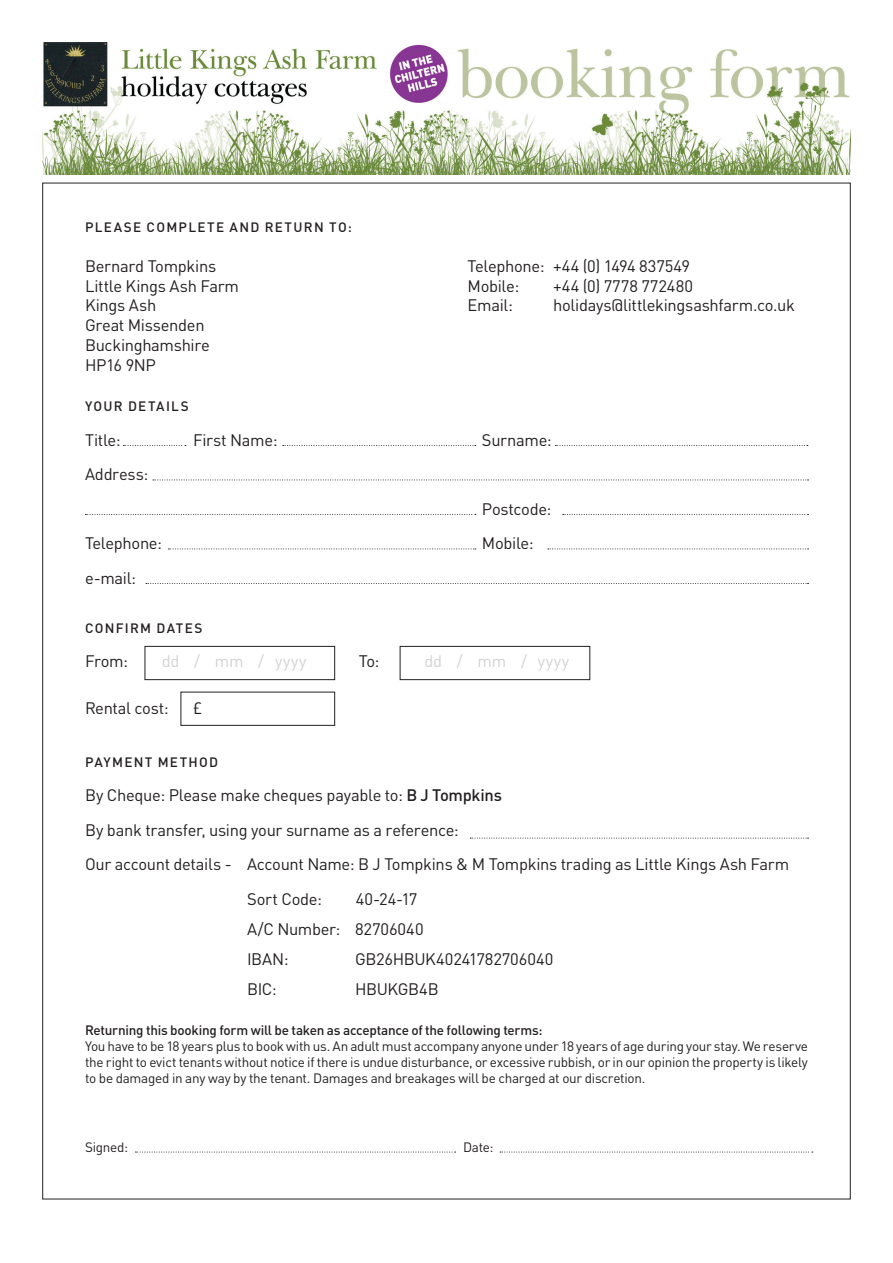
<style>
.page{position:relative;width:893px;height:1263px;background:#fff}
.page>*{position:absolute;margin:0;border:0;box-sizing:border-box;transform-origin:0 0}
.copy{font:16.5px/34.5px "DIN";letter-spacing:-.02em;color:#231f20}
.copy-2{font:16.5px "DIN";letter-spacing:.035em;color:#d1d2d4}
.small{font:13.5px/16.2px "DIN";letter-spacing:-.02em;color:#231f20;text-align:justify}
.small-2{font:500 13.5px "DIN";letter-spacing:-.02em;color:#231f20}
.subhead{font:500 13.5px "DIN";letter-spacing:.095em;color:#231f20}
.s1{font-weight:500}
</style>
<div class="page">
<img style="left:43px;top:43px;width:807px;height:131px">
<svg style="left:123px;top:445px;width:63px;height:1px"></svg>
<svg style="left:283px;top:445px;width:193px;height:1px"></svg>
<svg style="left:153px;top:480px;width:655px;height:1px"></svg>
<svg style="left:563px;top:514px;width:245px;height:1px"></svg>
<svg style="left:548px;top:549px;width:260px;height:1px"></svg>
<svg style="left:85px;top:514px;width:391px;height:1px"></svg>
<svg style="left:168px;top:549px;width:308px;height:1px"></svg>
<svg style="left:146px;top:583px;width:662px;height:1px"></svg>
<svg style="left:470px;top:838px;width:338px;height:1px"></svg>
<svg style="left:135px;top:1152px;width:321px;height:1px"></svg>
<svg style="left:500px;top:1152px;width:313px;height:1px"></svg>
<svg style="left:555px;top:445px;width:253px;height:1px"></svg>
<div style="left:145px;top:646px;width:190px;height:34px;border:1px solid #231f20"></div>
<div style="left:400px;top:646px;width:190px;height:34px;border:1px solid #231f20"></div>
<p class="subhead" style="left:85px;top:219px;width:268px">PLEASE COMPLETE AND RETURN TO:</p>
<p class="copy" style="left:85px;top:248px;width:133px">Bernard Tompkins</p>
<p class="copy" style="left:468px;top:248px;width:224px">Telephone: +44 (0) 1494 837549</p>
<p class="copy" style="left:85px;top:268px;width:156px">Little Kings Ash Farm</p>
<p class="copy" style="left:468px;top:268px;width:53px">Mobile:</p>
<p class="copy" style="left:553px;top:268px;width:141px">+44 (0) 7778 772480</p>
<p class="copy" style="left:85px;top:288px;width:73px">Kings Ash</p>
<p class="copy" style="left:468px;top:288px;width:47px">Email:</p>
<p class="copy" style="left:553px;top:288px;width:243px">holidays@littlekingsashfarm.co.uk</p>
<p class="copy" style="left:85px;top:308px;width:121px">Great Missenden</p>
<p class="copy" style="left:85px;top:328px;width:126px">Buckinghamshire</p>
<p class="copy" style="left:85px;top:347px;width:72px">HP16 9NP</p>
<p class="subhead" style="left:85px;top:398px;width:105px">YOUR DETAILS</p>
<p class="copy" style="left:85px;top:422px;width:37px">Title:</p>
<p class="copy" style="left:193px;top:422px;width:86px">First Name:</p>
<p class="copy" style="left:482px;top:422px;width:71px">Surname:</p>
<p class="copy" style="left:85px;top:457px;width:65px">Address:</p>
<p class="copy" style="left:482px;top:491px;width:71px">Postcode:</p>
<p class="copy" style="left:85px;top:526px;width:79px">Telephone:</p>
<p class="copy" style="left:482px;top:526px;width:53px">Mobile:</p>
<p class="copy" style="left:85px;top:560px;width:53px">e-mail:</p>
<p class="subhead" style="left:85px;top:619px;width:119px">CONFIRM DATES</p>
<p class="copy" style="left:85px;top:643px;width:45px">From:</p>
<p class="copy-2" style="left:162px;top:651px;width:146px">dd / mm / yyyy</p>
<p class="copy" style="left:359px;top:643px;width:22px">To:</p>
<p class="copy-2" style="left:424px;top:651px;width:146px">dd / mm / yyyy</p>
<p class="copy" style="left:85px;top:691px;width:85px">Rental cost:</p>
<p class="copy" style="left:193px;top:691px;width:11px">£</p>
<p class="subhead" style="left:85px;top:753px;width:135px">PAYMENT METHOD</p>
<p class="copy" style="left:85px;top:777px;width:418px">By Cheque: Please make cheques payable to: <span class="s1">B J Tompkins</span></p>
<p class="copy" style="left:85px;top:812px;width:375px">By bank transfer, using your surname as a reference:</p>
<p class="copy" style="left:247px;top:846px;width:544px;text-indent:-162px">Our account details - Account Name: B J Tompkins &amp; M Tompkins trading as Little Kings Ash Farm<br>Sort Code:</p>
<p class="copy" style="left:356px;top:881px;width:63px">40-24-17</p>
<p class="copy" style="left:247px;top:911px;width:178px">A/C Number: 82706040</p>
<p class="copy" style="left:247px;top:941px;width:43px">IBAN:</p>
<p class="copy" style="left:355px;top:941px;width:200px">GB26HBUK40241782706040</p>
<p class="copy" style="left:247px;top:971px;width:31px">BIC:</p>
<p class="copy" style="left:355px;top:971px;width:85px">HBUKGB4B</p>
<p class="small-2" style="left:85px;top:1021px;width:459px">Returning this booking form will be taken as acceptance of the following terms:</p>
<p class="small" style="left:85px;top:1038px;width:724px">You have to be 18 years plus to book with us. An adult must accompany anyone under 18 years of age during your stay. We reserve the right to evict tenants without notice if there is undue disturbance, or excessive rubbish, or in our opinion the property is likely to be damaged in any way by the tenant. Damages and breakages will be charged at our discretion.</p>
<p class="small" style="left:85px;top:1138px;width:45px">Signed:</p>
<p class="small" style="left:463px;top:1138px;width:32px">Date:</p>
</div>
